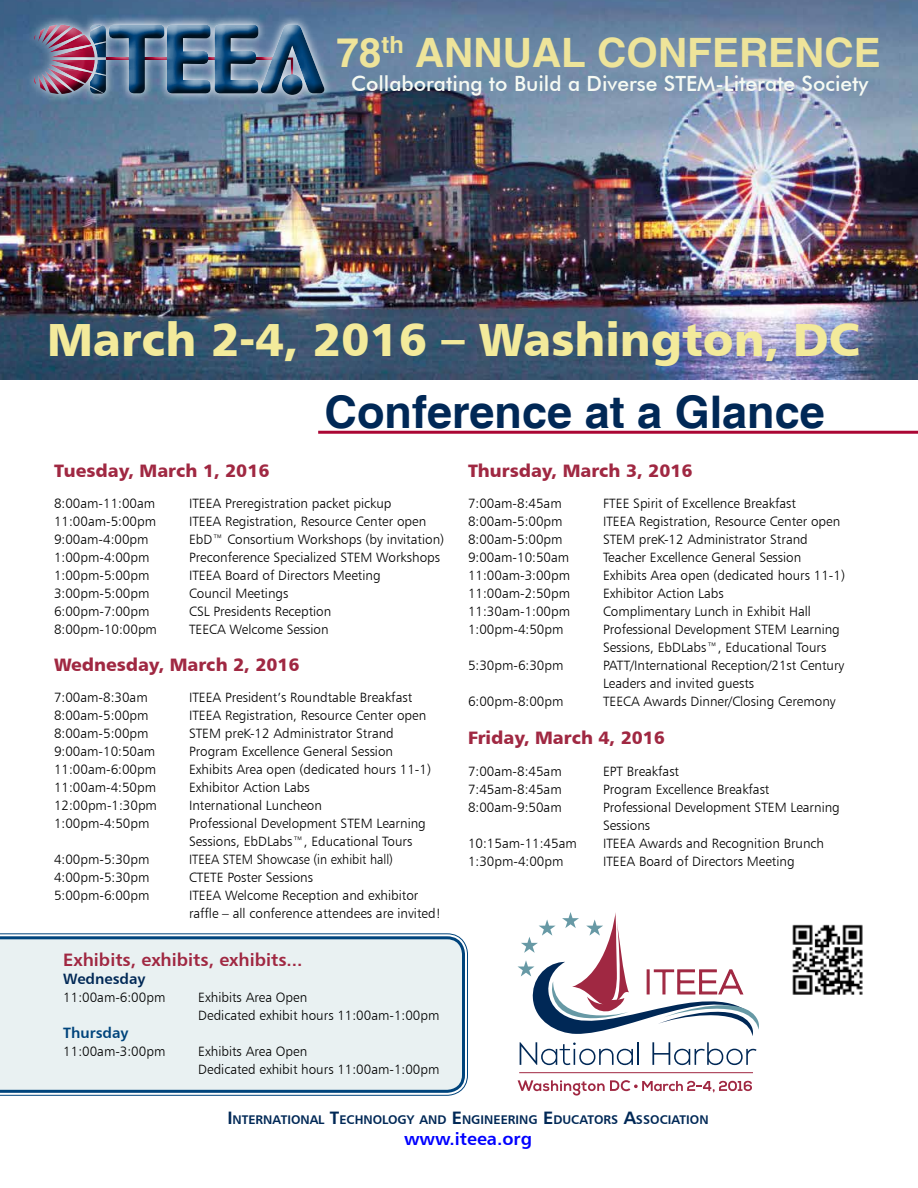
<style>
.page{position:relative;width:918px;height:1188px;background:#fff}
.page>*{position:absolute;margin:0;border:0;box-sizing:border-box;transform-origin:0 0}
.t1{font:46.5px "Humanist 777 BT Black B";color:#f3ea9b}
.t2{font:700 45px "Helvetica";color:#002856}
.t3{font:700 40.5px "Helvetica";color:#eee49a}
.t4{font:500 21px "Futura BT";color:#f6faf3}
.t5{font:18px "Humanist 777 BT Black B";color:#a02842}
.t6{font:18px "Humanist 777 BT Bold B";color:#a02842}
.t7{font:18px "Humanist 777 BT Bold B";color:#00f}
.t8{font:15px "Humanist 777 BT Bold B";color:#002856}
.t9{font:15px "Humanist 777 BT Bold B";color:#00447c}
.t10{font:13.5px/18px "Humanist 777 BT Light B";color:#000}
.t11{font:13.5px "Humanist 777 BT Light B";color:#000;scale:.94 1}
.t12{font:12.6px "Humanist 777 BT Bold B";color:#002856}
.s1{font-size:18px}
</style>
<div class="page">
<img style="left:0;top:0;width:918px;height:379px">
<hr style="left:318px;top:431px;width:600px;height:3px;background:#ab0634">
<svg style="left:25px;top:15px;width:308px;height:89px;background:#5c7d9d"></svg>
<div style="left:34px;top:24px;width:291px;height:72px;background:#000;opacity:.75"></div>
<svg style="left:0;top:933px;width:468px;height:163px;background:#84a4bf"></svg>
<svg style="left:0;top:935px;width:466px;height:159px;background:#dee9ec"></svg>
<img style="left:792px;top:924px;width:71px;height:71px">
<svg style="left:520px;top:1042px;width:113px;height:23px"></svg>
<hr style="left:637px;top:1042px;width:2px;height:23px;background:#002856">
<svg style="left:652px;top:1042px;width:105px;height:23px"></svg>
<svg style="left:518px;top:1080px;width:234px;height:16px"></svg>
<svg style="left:518px;top:912px;width:241px;height:124px"></svg>
<hr style="left:519px;top:1072px;width:234px;height:1px;background:#a02842">
<h3 class="t3" style="left:336px;top:28px;width:546px">78<sup>th</sup> ANNUAL CONFERENCE</h3>
<h3 class="t4" style="left:351px;top:71px;width:519px">Collaborating to Build a Diverse STEM-Literate Society</h3>
<h1 class="t1" style="left:47px;top:310px;width:815px">March 2-4, 2016 – Washington, DC</h1>
<h2 class="t2" style="left:325px;top:385px;width:502px">Conference at a Glance</h2>
<h3 class="t5" style="left:54px;top:459px;width:217px">Tuesday, March 1, 2016</h3>
<p class="t10" style="left:54px;top:494px;width:103px">8:00am-11:00am</p>
<p class="t10" style="left:189px;top:494px;width:204px">ITEEA Preregistration packet pickup</p>
<p class="t10" style="left:54px;top:512px;width:104px">11:00am-5:00pm</p>
<p class="t10" style="left:189px;top:512px;width:239px">ITEEA Registration, Resource Center open</p>
<p class="t10" style="left:54px;top:530px;width:96px">9:00am-4:00pm</p>
<p class="t10" style="left:189px;top:530px;width:257px">EbD™ Consortium Workshops (by invitation)</p>
<p class="t10" style="left:54px;top:548px;width:97px">1:00pm-4:00pm</p>
<p class="t10" style="left:189px;top:548px;width:253px">Preconference Specialized STEM Workshops</p>
<p class="t10" style="left:54px;top:566px;width:97px">1:00pm-5:00pm</p>
<p class="t10" style="left:189px;top:566px;width:193px">ITEEA Board of Directors Meeting</p>
<p class="t10" style="left:54px;top:584px;width:97px">3:00pm-5:00pm</p>
<p class="t10" style="left:189px;top:584px;width:101px">Council Meetings</p>
<p class="t10" style="left:54px;top:602px;width:97px">6:00pm-7:00pm</p>
<p class="t10" style="left:189px;top:602px;width:144px">CSL Presidents Reception</p>
<p class="t10" style="left:54px;top:620px;width:105px">8:00pm-10:00pm</p>
<p class="t10" style="left:189px;top:620px;width:141px">TEECA Welcome Session</p>
<h3 class="t5" style="left:54px;top:653px;width:247px">Wednesday, March 2, 2016</h3>
<p class="t10" style="left:54px;top:688px;width:95px">7:00am-8:30am</p>
<p class="t10" style="left:189px;top:688px;width:225px">ITEEA President’s Roundtable Breakfast</p>
<p class="t10" style="left:54px;top:706px;width:96px">8:00am-5:00pm</p>
<p class="t10" style="left:189px;top:706px;width:239px">ITEEA Registration, Resource Center open</p>
<p class="t10" style="left:54px;top:724px;width:96px">8:00am-5:00pm</p>
<p class="t10" style="left:189px;top:724px;width:206px">STEM preK-12 Administrator Strand</p>
<p class="t10" style="left:54px;top:742px;width:103px">9:00am-10:50am</p>
<p class="t10" style="left:189px;top:742px;width:206px">Program Excellence General Session</p>
<p class="t10" style="left:54px;top:760px;width:104px">11:00am-6:00pm</p>
<p class="t10" style="left:189px;top:760px;width:244px">Exhibits Area open (dedicated hours 11-1)</p>
<p class="t10" style="left:54px;top:778px;width:104px">11:00am-4:50pm</p>
<p class="t10" style="left:189px;top:778px;width:122px">Exhibitor Action Labs</p>
<p class="t10" style="left:54px;top:796px;width:105px">12:00pm-1:30pm</p>
<p class="t10" style="left:189px;top:796px;width:135px">International Luncheon</p>
<p class="t10" style="left:54px;top:814px;width:97px">1:00pm-4:50pm</p>
<p class="t10" style="left:189px;top:814px;width:238px">Professional Development STEM Learning<br>Sessions, EbDLabs™, Educational Tours</p>
<p class="t10" style="left:54px;top:850px;width:97px">4:00pm-5:30pm</p>
<p class="t11" style="left:189px;top:851px;width:219px">ITEEA STEM Showcase (in exhibit hall)</p>
<p class="t10" style="left:54px;top:868px;width:97px">4:00pm-5:30pm</p>
<p class="t10" style="left:189px;top:868px;width:126px">CTETE Poster Sessions</p>
<p class="t10" style="left:54px;top:886px;width:97px">5:00pm-6:00pm</p>
<p class="t10" style="left:189px;top:886px;width:253px">ITEEA Welcome Reception and exhibitor raffle – all conference attendees are invited!</p>
<h3 class="t5" style="left:468px;top:459px;width:226px">Thursday, March 3, 2016</h3>
<p class="t10" style="left:468px;top:494px;width:95px">7:00am-8:45am</p>
<p class="t10" style="left:603px;top:494px;width:195px">FTEE Spirit of Excellence Breakfast</p>
<p class="t10" style="left:468px;top:512px;width:96px">8:00am-5:00pm</p>
<p class="t10" style="left:603px;top:512px;width:239px">ITEEA Registration, Resource Center open</p>
<p class="t10" style="left:468px;top:530px;width:96px">8:00am-5:00pm</p>
<p class="t10" style="left:603px;top:530px;width:206px">STEM preK-12 Administrator Strand</p>
<p class="t10" style="left:468px;top:548px;width:103px">9:00am-10:50am</p>
<p class="t10" style="left:603px;top:548px;width:200px">Teacher Excellence General Session</p>
<p class="t10" style="left:468px;top:566px;width:104px">11:00am-3:00pm</p>
<p class="t10" style="left:603px;top:566px;width:244px">Exhibits Area open (dedicated hours 11-1)</p>
<p class="t10" style="left:468px;top:584px;width:104px">11:00am-2:50pm</p>
<p class="t10" style="left:603px;top:584px;width:122px">Exhibitor Action Labs</p>
<p class="t10" style="left:468px;top:602px;width:104px">11:30am-1:00pm</p>
<p class="t10" style="left:603px;top:602px;width:209px">Complimentary Lunch in Exhibit Hall</p>
<p class="t10" style="left:468px;top:620px;width:97px">1:00pm-4:50pm</p>
<p class="t10" style="left:603px;top:620px;width:238px">Professional Development STEM Learning<br>Sessions, EbDLabs™, Educational Tours</p>
<p class="t10" style="left:468px;top:656px;width:97px">5:30pm-6:30pm</p>
<p class="t10" style="left:603px;top:656px;width:243px">PATT/International Reception/21st Century<br>Leaders and invited guests</p>
<p class="t10" style="left:468px;top:692px;width:97px">6:00pm-8:00pm</p>
<p class="t10" style="left:603px;top:692px;width:234px">TEECA Awards Dinner/Closing Ceremony</p>
<h3 class="t5" style="left:468px;top:727px;width:199px">Friday, March 4, 2016</h3>
<p class="t10" style="left:468px;top:762px;width:95px">7:00am-8:45am</p>
<p class="t10" style="left:603px;top:762px;width:78px">EPT Breakfast</p>
<p class="t10" style="left:468px;top:780px;width:95px">7:45am-8:45am</p>
<p class="t10" style="left:603px;top:780px;width:168px">Program Excellence Breakfast</p>
<p class="t10" style="left:468px;top:798px;width:95px">8:00am-9:50am</p>
<p class="t10" style="left:603px;top:798px;width:238px">Professional Development STEM Learning<br>Sessions</p>
<p class="t10" style="left:468px;top:834px;width:110px">10:15am-11:45am</p>
<p class="t10" style="left:603px;top:834px;width:223px">ITEEA Awards and Recognition Brunch</p>
<p class="t10" style="left:468px;top:852px;width:97px">1:30pm-4:00pm</p>
<p class="t10" style="left:603px;top:852px;width:193px">ITEEA Board of Directors Meeting</p>
<h3 class="t6" style="left:63px;top:949px;width:241px">Exhibits, exhibits, exhibits...</h3>
<p class="t8" style="left:63px;top:970px;width:84px">Wednesday</p>
<p class="t10" style="left:63px;top:989px;width:104px">11:00am-6:00pm</p>
<p class="t10" style="left:198px;top:989px;width:243px">Exhibits Area Open<br>Dedicated exhibit hours 11:00am-1:00pm</p>
<p class="t9" style="left:63px;top:1024px;width:67px">Thursday</p>
<p class="t10" style="left:63px;top:1043px;width:104px">11:00am-3:00pm</p>
<p class="t10" style="left:198px;top:1043px;width:243px">Exhibits Area Open<br>Dedicated exhibit hours 11:00am-1:00pm</p>
<p class="t12" style="left:227px;top:1111px;width:483px"><span class="s1">I</span>NTERNATIONAL <span class="s1">T</span>ECHNOLOGY AND <span class="s1">E</span> NGINEERING <span class="s1">E</span> DUCATORS <span class="s1">A</span>SSOCIATION</p>
<h3 class="t7" style="left:404px;top:1128px;width:129px">www.iteea.org</h3>
</div>
